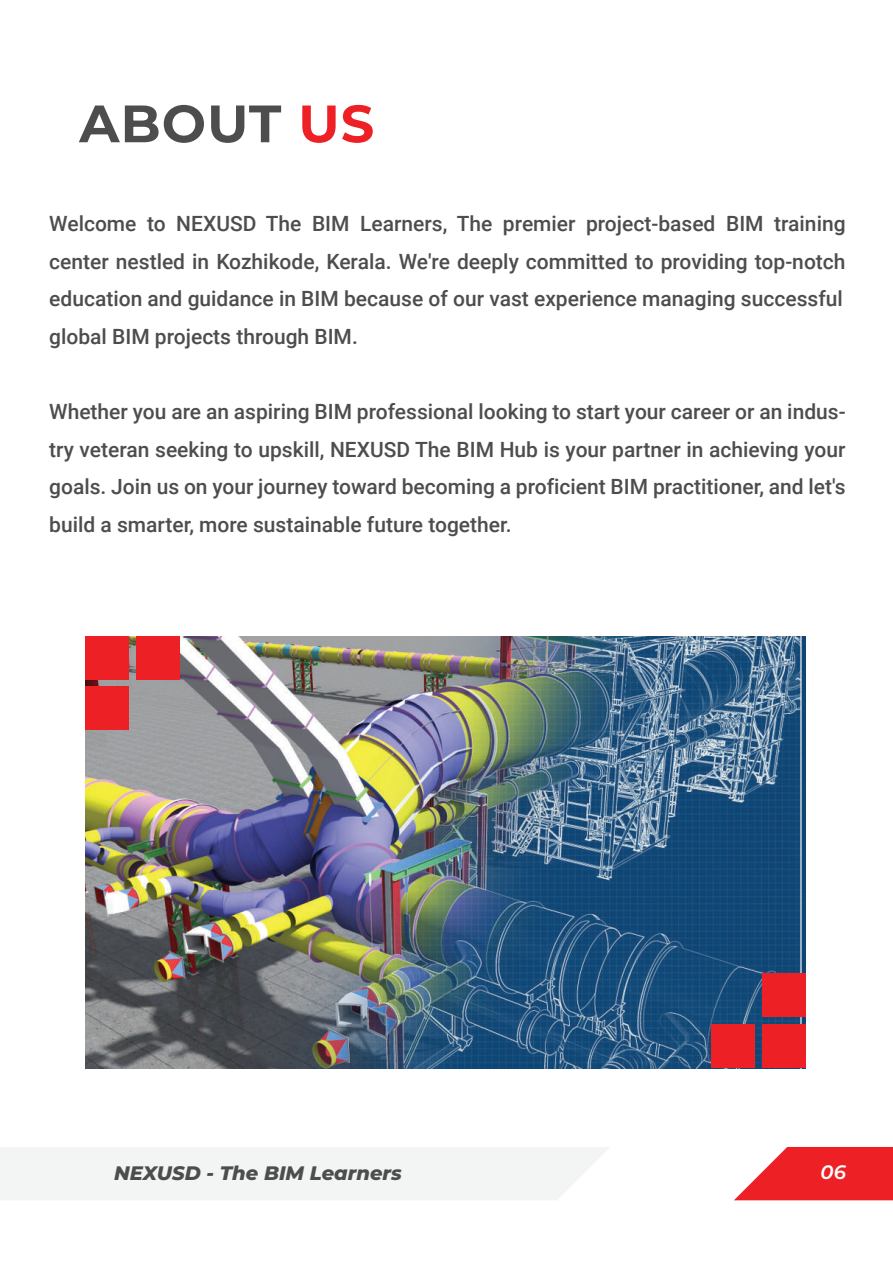
<style>
.page{position:relative;width:893px;height:1263px;background:#fff}
.page>*{position:absolute;margin:0;border:0;box-sizing:border-box;transform-origin:0 0}
.t1{font:700 52.5px "Montserrat";letter-spacing:.02em;color:#4d4d4d}
.t2{font:500 21px/37.5px "Roboto";color:#4d4d4d}
.t3{font:italic 800 19.5px "Montserrat";color:#4d4d4d}
.t4{font:italic 600 19.5px "Montserrat";color:#fff}
.s1{color:#ed2026}
</style>
<div class="page">
<div style="left:0;top:1147px;width:610px;height:53px;background:#f3f5f5"></div>
<svg style="left:734px;top:1147px;width:159px;height:53px"></svg>
<img style="left:85px;top:636px;width:721px;height:432px">
<div style="left:712px;top:1024px;width:43px;height:43px;background:#ed2026"></div>
<div style="left:762px;top:1024px;width:44px;height:43px;background:#ed2026"></div>
<div style="left:762px;top:973px;width:44px;height:44px;background:#ed2026"></div>
<div style="left:136px;top:636px;width:43px;height:43px;background:#ed2026"></div>
<div style="left:85px;top:636px;width:43px;height:43px;background:#ed2026"></div>
<div style="left:85px;top:687px;width:43px;height:43px;background:#ed2026"></div>
<h1 class="t1" style="left:79px;top:86px;width:296px">ABOUT <span class="s1">US</span></h1>
<p class="t2" style="left:49px;top:204px;width:798px">Welcome to NEXUSD The BIM Learners, The premier project-based BIM training center nestled in Kozhikode, Kerala. We're deeply committed to providing top-notch education and guidance in BIM because of our vast experience managing successful global BIM projects through BIM.</p>
<p class="t2" style="left:49px;top:392px;width:798px;text-align:justify">Whether you are an aspiring BIM professional looking to start your career or an indus&shy;try veteran seeking to upskill, NEXUSD The BIM Hub is your partner in achieving your goals. Join us on your journey toward becoming a proficient BIM practitioner, and let's build a smarter, more sustainable future together.</p>
<p class="t3" style="left:114px;top:1159px;width:289px">NEXUSD - The BIM Learners</p>
<p class="t4" style="left:821px;top:1158px;width:27px">06</p>
</div>
